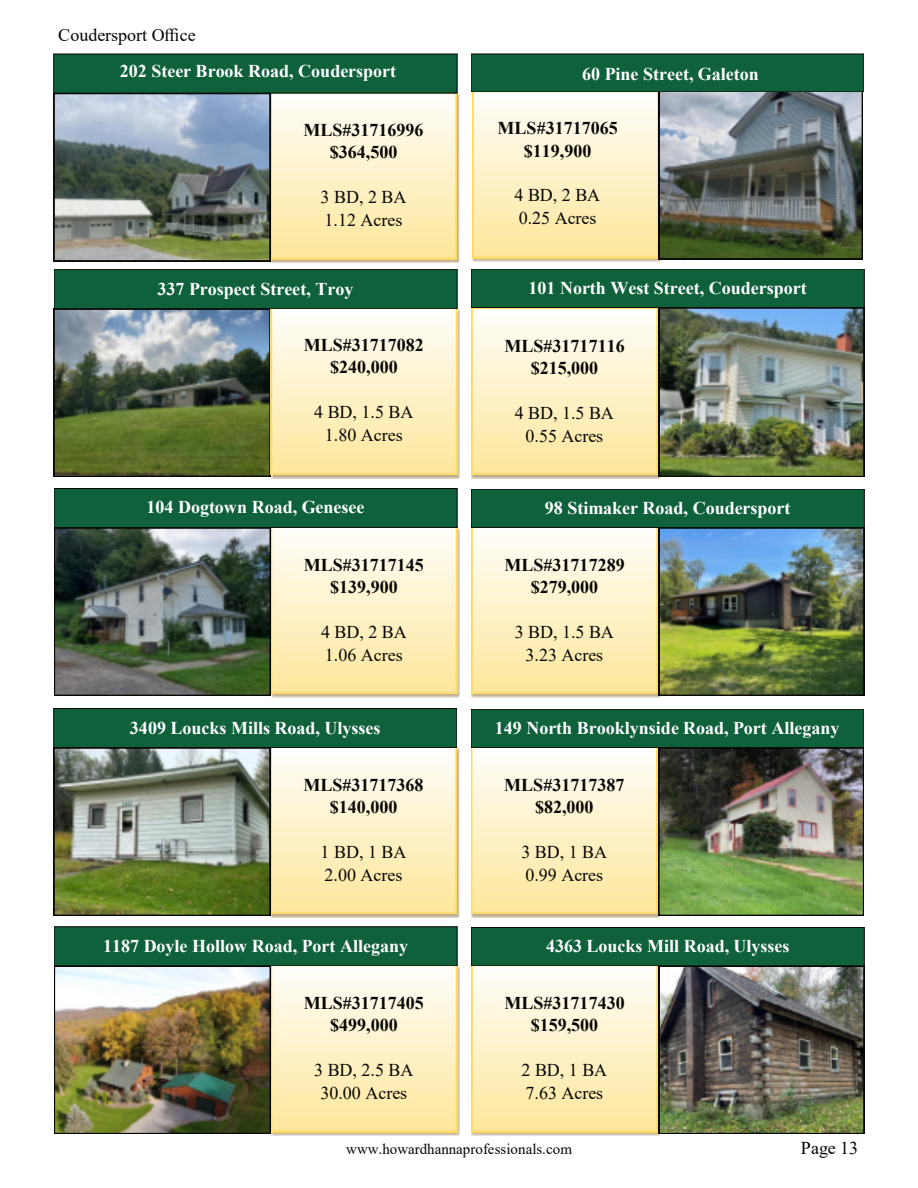
<style>
.page{position:relative;width:918px;height:1188px;background:#fff}
.page>*{position:absolute;margin:0;border:0;box-sizing:border-box;transform-origin:0 0}
.t1{font:700 18px "Times New Roman";color:#fff}
.t2{font:700 18px/22.4px "Times New Roman";color:#080704;text-align:center}
.t3{font:18px/22.6px "Times New Roman";color:#080704}
.t4{font:15px "Times New Roman";color:#080704}
</style>
<div class="page">
<img style="left:271px;top:94px;width:188px;height:169px">
<svg style="left:54px;top:93px;width:403px;height:168px;background:#b7b8a5"></svg>
<div style="left:54px;top:54px;width:403px;height:39px;background:#0f613b;border:1px solid #080704"></div>
<img style="left:271px;top:310px;width:188px;height:169px">
<img style="left:271px;top:528px;width:188px;height:170px">
<svg style="left:54px;top:309px;width:403px;height:168px;background:#acae8c"></svg>
<img style="left:471px;top:308px;width:393px;height:169px">
<div style="left:471px;top:269px;width:393px;height:39px;background:#0f613b;border:1px solid #080704"></div>
<div style="left:54px;top:270px;width:403px;height:39px;background:#0f613b;border:1px solid #080704"></div>
<svg style="left:54px;top:528px;width:403px;height:168px;background:#a1a38a"></svg>
<img style="left:471px;top:528px;width:393px;height:168px">
<div style="left:471px;top:489px;width:393px;height:39px;background:#0f613b;border:1px solid #080704"></div>
<div style="left:54px;top:489px;width:403px;height:39px;background:#0f613b;border:1px solid #080704"></div>
<img style="left:54px;top:748px;width:403px;height:168px">
<img style="left:271px;top:967px;width:188px;height:169px">
<img style="left:471px;top:748px;width:393px;height:168px">
<div style="left:471px;top:709px;width:393px;height:39px;background:#0f613b;border:1px solid #080704"></div>
<div style="left:54px;top:708px;width:403px;height:40px;background:#0f613b;border:1px solid #080704"></div>
<img style="left:54px;top:966px;width:403px;height:168px">
<svg style="left:472px;top:92px;width:391px;height:167px;background:#afad96"></svg>
<img style="left:471px;top:966px;width:393px;height:168px">
<div style="left:471px;top:927px;width:393px;height:39px;background:#0f613b;border:1px solid #080704"></div>
<div style="left:54px;top:927px;width:403px;height:39px;background:#0f613b;border:1px solid #080704"></div>
<div style="left:471px;top:54px;width:393px;height:38px;background:#0f613b;border:1px solid #080704"></div>
<p class="t3" style="left:58px;top:25px;width:139px">Coudersport Office</p>
<p class="t1" style="left:120px;top:65px;width:278px">202 Steer Brook Road, Coudersport</p>
<p class="t1" style="left:582px;top:67px;width:178px">60 Pine Street, Galeton</p>
<p class="t2" style="left:304px;top:121px;width:122px">MLS#31716996 $364,500</p>
<p class="t3" style="left:321px;top:188px;width:87px">3 BD, 2 BA<br>1.12 Acres</p>
<p class="t2" style="left:498px;top:119px;width:122px">MLS#31717065 $119,900</p>
<p class="t3" style="left:515px;top:186px;width:87px">4 BD, 2 BA<br>0.25 Acres</p>
<p class="t1" style="left:158px;top:283px;width:197px">337 Prospect Street, Troy</p>
<p class="t1" style="left:529px;top:282px;width:280px">101 North West Street, Coudersport</p>
<p class="t2" style="left:304px;top:335px;width:122px">MLS#31717082 $240,000</p>
<p class="t3" style="left:314px;top:402px;width:101px;text-align:center">4 BD, 1.5 BA<br>1.80 Acres</p>
<p class="t2" style="left:504px;top:336px;width:122px">MLS#31717116 $215,000</p>
<p class="t3" style="left:515px;top:403px;width:101px;text-align:center">4 BD, 1.5 BA<br>0.55 Acres</p>
<p class="t1" style="left:147px;top:501px;width:219px">104 Dogtown Road, Genesee</p>
<p class="t1" style="left:545px;top:502px;width:247px">98 Stimaker Road, Coudersport</p>
<p class="t2" style="left:304px;top:555px;width:122px">MLS#31717145 $139,900</p>
<p class="t3" style="left:321px;top:622px;width:87px">4 BD, 2 BA<br>1.06 Acres</p>
<p class="t2" style="left:504px;top:555px;width:122px">MLS#31717289 $279,000</p>
<p class="t3" style="left:515px;top:622px;width:101px;text-align:center">3 BD, 1.5 BA<br>3.23 Acres</p>
<p class="t1" style="left:130px;top:721px;width:252px">3409 Loucks Mills Road, Ulysses</p>
<p class="t1" style="left:495px;top:722px;width:346px">149 North Brooklynside Road, Port Allegany</p>
<p class="t2" style="left:304px;top:775px;width:122px">MLS#31717368 $140,000</p>
<p class="t3" style="left:321px;top:842px;width:87px">1 BD, 1 BA<br>2.00 Acres</p>
<p class="t2" style="left:504px;top:775px;width:122px">MLS#31717387 $82,000</p>
<p class="t3" style="left:521px;top:842px;width:87px">3 BD, 1 BA<br>0.99 Acres</p>
<p class="t1" style="left:103px;top:940px;width:306px">1187 Doyle Hollow Road, Port Allegany</p>
<p class="t1" style="left:546px;top:940px;width:245px">4363 Loucks Mill Road, Ulysses</p>
<p class="t2" style="left:304px;top:994px;width:122px">MLS#31717405 $499,000</p>
<p class="t3" style="left:314px;top:1061px;width:101px;text-align:center">3 BD, 2.5 BA<br>30.00 Acres</p>
<p class="t2" style="left:504px;top:994px;width:122px">MLS#31717430 $159,500</p>
<p class="t3" style="left:522px;top:1061px;width:87px">2 BD, 1 BA<br>7.63 Acres</p>
<p class="t4" style="left:346px;top:1143px;width:227px">www.howardhannaprofessionals.com</p>
<p class="t3" style="left:801px;top:1138px;width:59px">Page 13</p>
</div>
